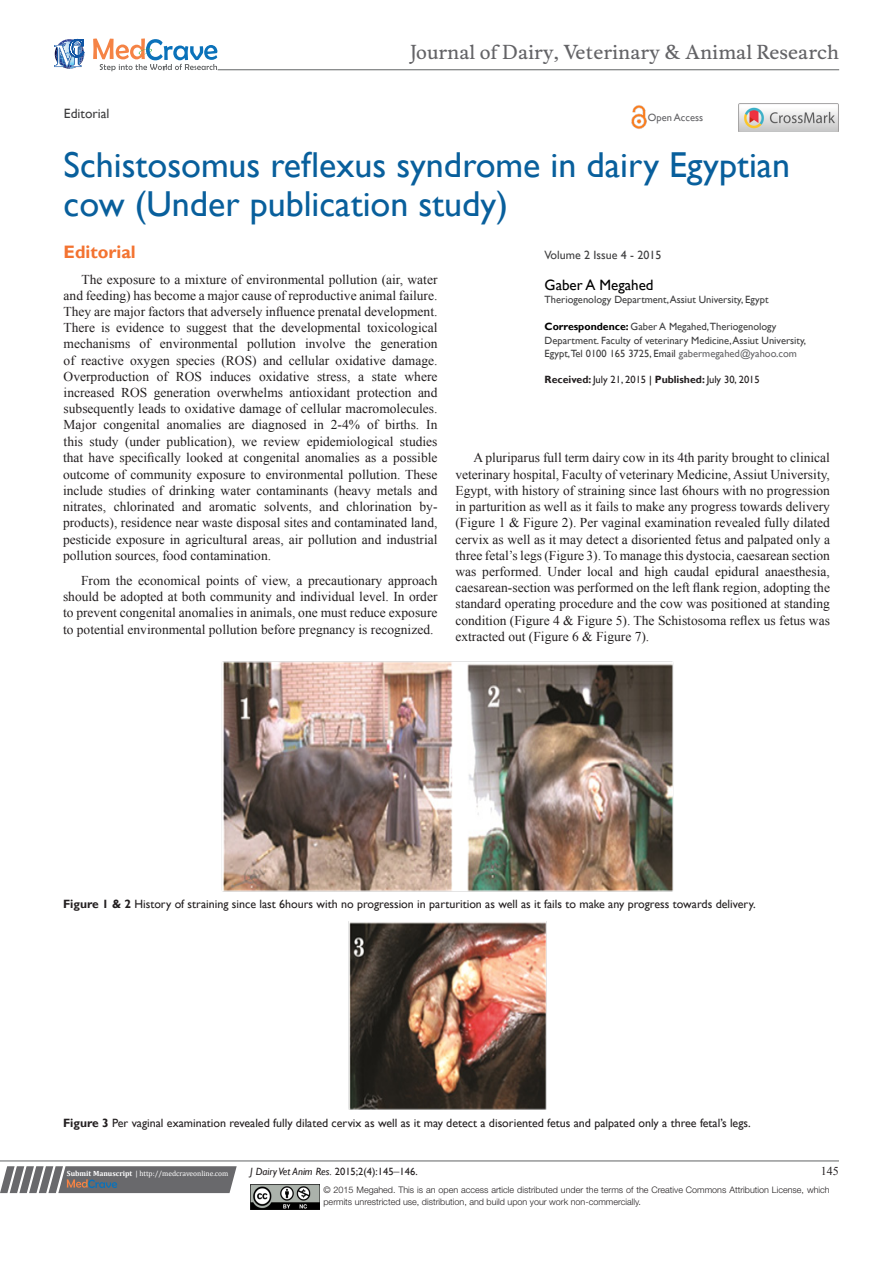
<style>
.page{position:relative;width:893px;height:1263px;background:#fff}
.page>*{position:absolute;margin:0;border:0;box-sizing:border-box;transform-origin:0 0}
.t1{font:36px/39px "Gill Sans";color:#085f9c}
.t2{font:18.6px "Musee";color:#636366}
.List_Paragraph{font:700 18px "Gill Sans";color:#f37331}
.t3{font:15px "Gill Sans";color:#000}
.t4{font:13.5px/16.2px "Times New Roman";color:#231f20;text-align:justify}
.t5{font:13.5px "Gill Sans";color:#3e3e3f}
.t6{font:12px "Gill Sans";color:#231f20}
.t7{font:12px "Gill Sans";color:#3e3e3f}
.t8{font:12px "Times New Roman";color:#231f20}
.t9{font:10.5px/13.5px "Gill Sans";color:#3e3e3f}
.t10{font:10.5px "Gill Sans";color:#231f20}
.t11{font:italic 10.5px "Gill Sans";color:#231f20}
.t12{font:10.5px "Gill Sans";color:#636366}
.t13{font:300 9px/12px "Helvetica Neue LT Std";color:#231f20}
.t14{font:7.5px "Cambria";color:#fff}
.s1{font-weight:700;color:#000}
.s2{color:#636366}
.s3{font-weight:700}
.s4{color:#000}
.s5{font-style:normal}
.s6{font-family:"Times New Roman";font-style:normal;font-size:12px}
</style>
<div class="page">
<svg style="left:0;top:1166px;width:237px;height:27px;background:#78787a"></svg>
<hr style="left:0;top:1161px;width:839px;height:1px;background:#626465">
<img style="left:250px;top:1185px;width:69px;height:24px">
<svg style="left:54px;top:39px;width:30px;height:30px"></svg>
<svg style="left:93px;top:38px;width:124px;height:33px"></svg>
<hr style="left:218px;top:70px;width:621px;height:1px;background:#626465">
<img style="left:631px;top:105px;width:16px;height:24px">
<img style="left:739px;top:104px;width:99px;height:28px">
<img style="left:221px;top:661px;width:453px;height:231px">
<img style="left:348px;top:921px;width:199px;height:189px">
<p class="t5" style="left:64px;top:105px;width:47px">Editorial</p>
<p class="t2" style="left:410px;top:41px;width:431px">Journal of Dairy, Veterinary &amp; Animal Research</p>
<p class="t12" style="left:648px;top:112px;width:57px">Open Access</p>
<p class="t1" style="left:64px;top:146px;width:728px">Schistosomus reflexus syndrome in dairy Egyptian cow (Under publication study)</p>
<p class="t7" style="left:545px;top:248px;width:118px">Volume 2 Issue 4 - 2015</p>
<p class="t3" style="left:545px;top:276px;width:111px">Gaber A Megahed</p>
<p class="t9" style="left:545px;top:293px;width:225px">Theriogenology Department, Assiut University, Egypt</p>
<p class="t9" style="left:545px;top:320px;width:263px"><span class="s1">Correspondence:</span> Gaber A Megahed,Theriogenology<br>Department. Faculty of veterinary Medicine, Assiut University,<br>Egypt,Tel 0100 165 3725, Email <span class="s2">gabermegahed@yahoo.com</span></p>
<p class="t10" style="left:545px;top:374px;width:217px"><span class="s3">Received:</span> July 21, 2015 <span class="s4">|</span> <span class="s3">Published:</span> July 30, 2015</p>
<p class="List_Paragraph" style="left:64px;top:242px;width:74px">Editorial</p>
<p class="t4" style="left:64px;top:271px;width:375px;text-indent:18px">The exposure to a mixture of environmental pollution (air, water and feeding) has become a major cause of reproductive animal failure.<br>They are major factors that adversely influence prenatal development.<br>There is evidence to suggest that the developmental toxicological mechanisms of environmental pollution involve the generation of reactive oxygen species (ROS) and cellular oxidative damage.<br>Overproduction of ROS induces oxidative stress, a state where increased ROS generation overwhelms antioxidant protection and subsequently leads to oxidative damage of cellular macromolecules.<br>Major congenital anomalies are diagnosed in 2-4% of births. In this study (under publication), we review epidemiological studies</p>
<p class="t4" style="left:63px;top:450px;width:376px">that have specifically looked at congenital anomalies as a possible outcome of community exposure to environmental pollution. These include studies of drinking water contaminants (heavy metals and nitrates, chlorinated and aromatic solvents, and chlorination by&shy;products), residence near waste disposal sites and contaminated land, pesticide exposure in agricultural areas, air pollution and industrial pollution sources, food contamination.</p>
<p class="t4" style="left:63px;top:572px;width:376px;text-indent:18px">From the economical points of view, a precautionary approach should be adopted at both community and individual level. In order to prevent congenital anomalies in animals, one must reduce exposure to potential environmental pollution before pregnancy is recognized.</p>
<p class="t4" style="left:455px;top:450px;width:376px;text-indent:18px">A pluriparus full term dairy cow in its 4th parity brought to clinical veterinary hospital, Faculty of veterinary Medicine, Assiut University, Egypt, with history of straining since last 6hours with no progression in parturition as well as it fails to make any progress towards delivery (Figure 1 &amp; Figure 2). Per vaginal examination revealed fully dilated cervix as well as it may detect a disoriented fetus and palpated only a three fetal’s legs (Figure 3). To manage this dystocia, caesarean section was performed. Under local and high caudal epidural anaesthesia, caesarean-section was performed on the left flank region, adopting the standard operating procedure and the cow was positioned at standing condition (Figure 4 &amp; Figure 5). The Schistosoma reflex us fetus was extracted out (Figure 6 &amp; Figure 7).</p>
<p class="t6" style="left:63px;top:896px;width:694px"><span class="s3">Figure 1 &amp; 2</span> History of straining since last 6hours with no progression in parturition as well as it fails to make any progress towards delivery.</p>
<p class="t6" style="left:63px;top:1116px;width:689px"><span class="s3">Figure 3</span> Per vaginal examination revealed fully dilated cervix as well as it may detect a disoriented fetus and palpated only a three fetal’s legs.</p>
<p class="t14" style="left:67px;top:1169px;width:163px"><span class="s3">Submit Manuscript</span> | http://medcraveonline.com</p>
<p class="t11" style="left:250px;top:1165px;width:169px">J Dairy Vet Anim Res. <span class="s5">2015;2(4):145</span><span class="s6">‒</span><span class="s5">146.</span></p>
<p class="t8" style="left:821px;top:1163px;width:19px">145</p>
<p class="t13" style="left:323px;top:1183px;width:508px">© 2015 Megahed. This is an open access article distributed under the terms of the Creative Commons Attribution License, which permits unrestricted use, distribution, and build upon your work non-commercially.</p>
</div>
